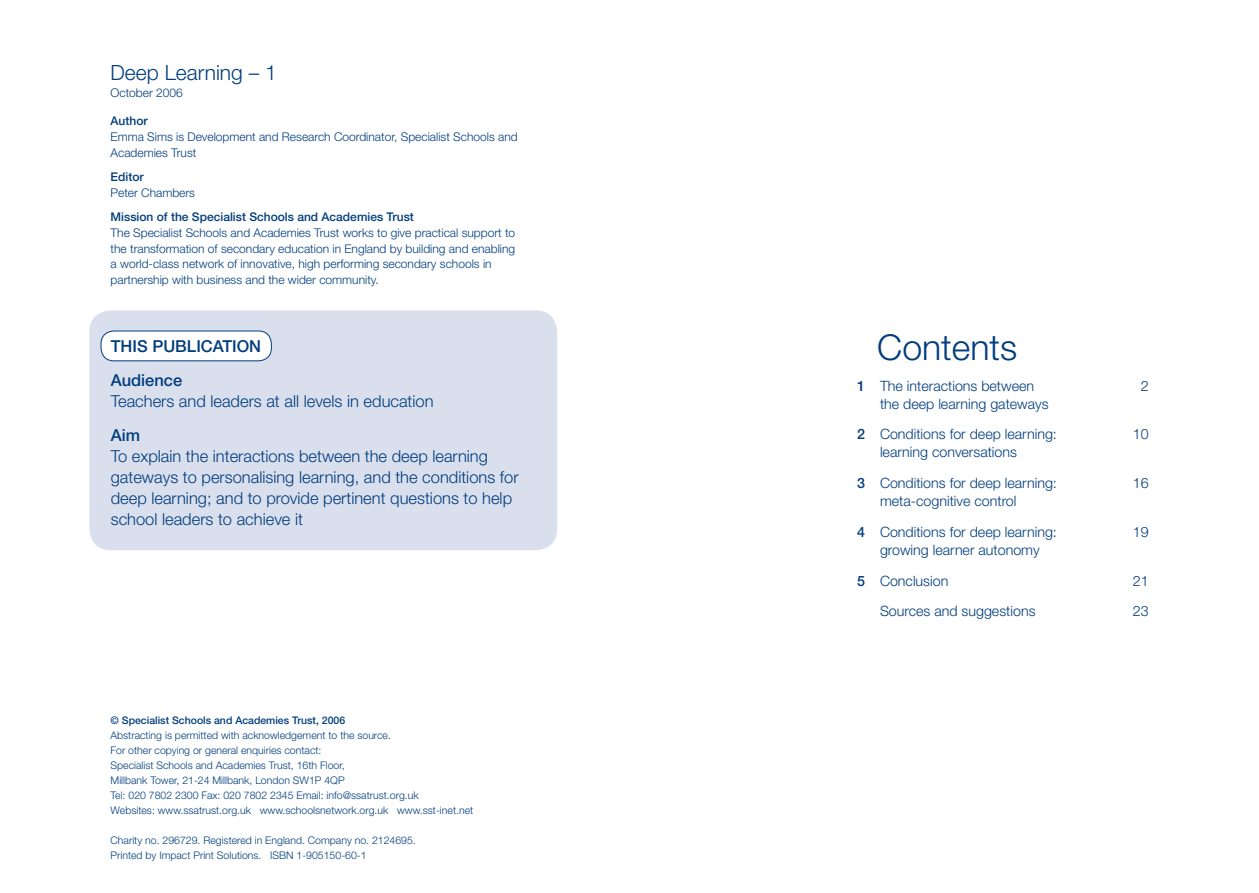
<style>
.page{position:relative;width:1259px;height:893px;background:#fff}
.page>*{position:absolute;margin:0;border:0;box-sizing:border-box;transform-origin:0 0}
.t1{font:300 35.7px "Helvetica Neue";color:#013d7d}
.t2{font:300 21px "Helvetica Neue";color:#013d7d}
.t3{font:300 16.5px/21px "Helvetica Neue";color:#013d7d}
.t4{font:500 16.5px/33.8px "Helvetica Neue";color:#013d7d}
.t5{font:300 14.25px/30.8px "Helvetica Neue";color:#013d7d}
.t6{font:300 12px/15.8px "Helvetica Neue";color:#013d7d}
.t7{font:500 12px "Helvetica Neue";color:#013d7d}
.t8{font:300 10.5px/15px "Helvetica Neue";color:#013d7d}
.t9{font:500 10.5px "Helvetica Neue";color:#013d7d}
.s1{font-weight:500}
</style>
<div class="page">
<div style="left:89px;top:310px;width:468px;height:240px;background:#dadfed;border-radius:21px"></div>
<div style="left:101px;top:331px;width:170px;height:30px;background:#fff;border-radius:13px"></div>
<div style="left:101px;top:331px;width:171px;height:30px;border:1px solid #013d7d;border-radius:13px"></div>
<h2 class="t2" style="left:111px;top:60px;width:168px">Deep Learning – 1</h2>
<p class="t6" style="left:111px;top:84px;width:74px">October 2006</p>
<p class="t7" style="left:111px;top:114px;width:39px">Author</p>
<p class="t6" style="left:111px;top:129px;width:409px">Emma Sims is Development and Research Coordinator, Specialist Schools and<br>Academies Trust</p>
<p class="t7" style="left:111px;top:170px;width:35px">Editor</p>
<p class="t6" style="left:111px;top:184px;width:86px">Peter Chambers</p>
<p class="t7" style="left:111px;top:210px;width:305px">Mission of the Specialist Schools and Academies Trust</p>
<p class="t6" style="left:111px;top:224px;width:406px">The Specialist Schools and Academies Trust works to give practical support to the transformation of secondary education in England by building and enabling a world-class network of innovative, high performing secondary schools in partnership with business and the wider community.</p>
<h3 class="t4" style="left:111px;top:329px;width:152px">THIS PUBLICATION<br>Audience</h3>
<h3 class="t3" style="left:111px;top:390px;width:324px">Teachers and leaders at all levels in education</h3>
<h3 class="t4" style="left:111px;top:418px;width:31px">Aim</h3>
<h3 class="t3" style="left:111px;top:445px;width:409px">To explain the interactions between the deep learning gateways to personalising learning, and the conditions for deep learning; and to provide pertinent questions to help school leaders to achieve it</h3>
<p class="t9" style="left:111px;top:714px;width:236px">© Specialist Schools and Academies Trust, 2006</p>
<p class="t8" style="left:111px;top:727px;width:364px">Abstracting is permitted with acknowledgement to the source.<br>For other copying or general enquiries contact:<br>Specialist Schools and Academies Trust, 16th Floor,<br>Millbank Tower, 21-24 Millbank, London SW1P 4QP<br>Tel: 020 7802 2300 Fax: 020 7802 2345 Email: info@ssatrust.org.uk<br>Websites: www.ssatrust.org.uk www.schoolsnetwork.org.uk www.sst-inet.net</p>
<p class="t8" style="left:111px;top:832px;width:307px">Charity no. 296729. Registered in England. Company no. 2124695.<br>Printed by Impact Print Solutions. ISBN 1-905150-60-1</p>
<h1 class="t1" style="left:877px;top:325px;width:141px">Contents</h1>
<h3 class="t5" style="left:857px;top:370px;width:179px"><span class="s1">1</span> The interactions between</h3>
<h3 class="t5" style="left:1140px;top:370px;width:9px">2</h3>
<h3 class="t5" style="left:857px;top:388px;width:201px;text-indent:23px">the deep learning gateways<br><span class="s1">2</span> Conditions for deep learning:</h3>
<h3 class="t5" style="left:1132px;top:419px;width:17px">10</h3>
<h3 class="t5" style="left:857px;top:437px;width:201px;text-indent:23px">learning conversations<br><span class="s1">3</span> Conditions for deep learning:</h3>
<h3 class="t5" style="left:857px;top:485px;width:201px;text-indent:23px">meta-cognitive control<br><span class="s1">4</span> Conditions for deep learning:</h3>
<h3 class="t5" style="left:857px;top:534px;width:184px;text-indent:23px">growing learner autonomy<br><span class="s1">5</span> Conclusion</h3>
<h3 class="t5" style="left:1132px;top:467px;width:17px">16</h3>
<h3 class="t5" style="left:1132px;top:516px;width:17px">19</h3>
<h3 class="t5" style="left:1132px;top:565px;width:17px">21</h3>
<h3 class="t5" style="left:880px;top:596px;width:157px">Sources and suggestions</h3>
<h3 class="t5" style="left:1132px;top:596px;width:17px">23</h3>
</div>
